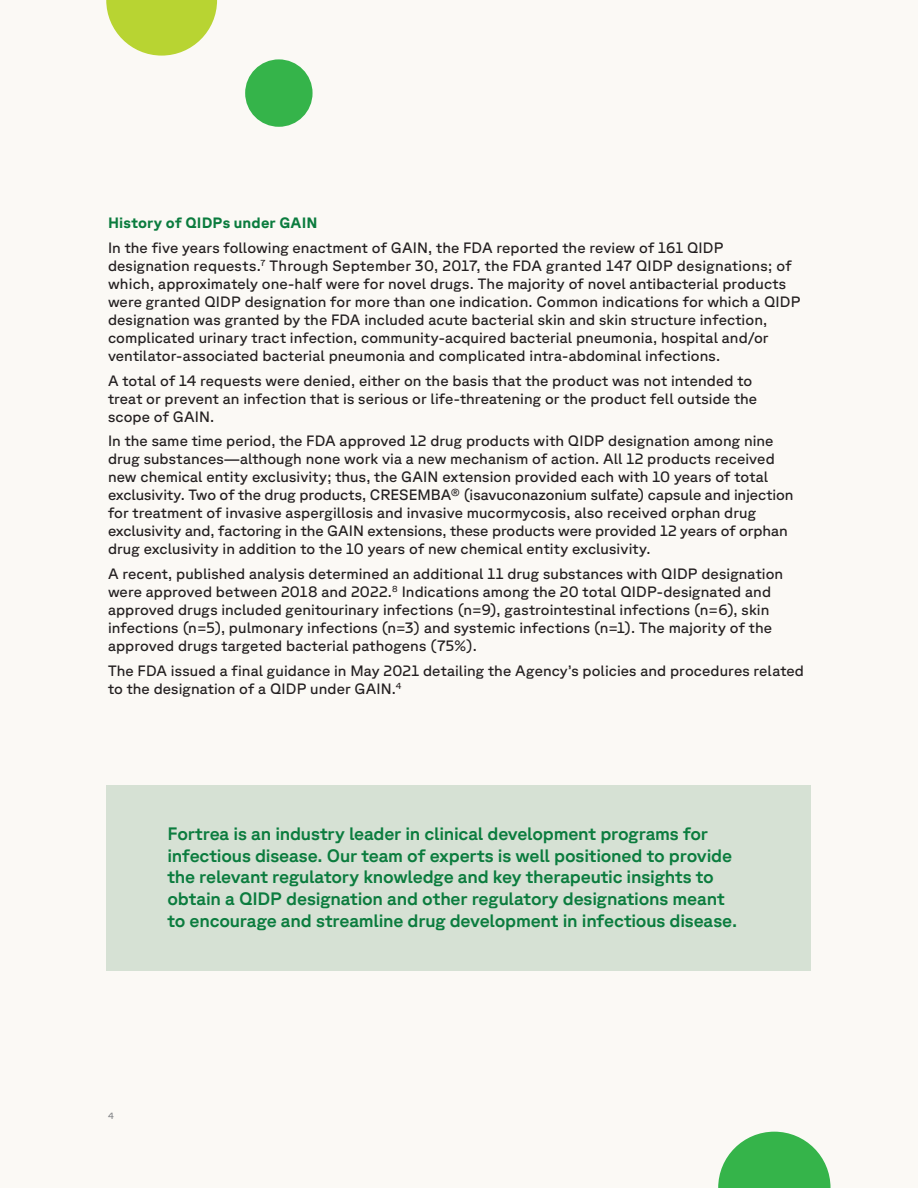
<style>
.page{position:relative;width:918px;height:1188px;background:#fbf9f5}
.page>*{position:absolute;margin:0;border:0;box-sizing:border-box;transform-origin:0 0}
.Body_Copy{font:500 18px/21.6px "GT Planar";letter-spacing:-.01em;color:#0b7c3e}
.Body_Copy-2{font:15px/18px "GT Planar";letter-spacing:.005em;color:#231f20}
.Body_Header_-_Forest{font:700 15px "GT Planar";letter-spacing:.01em;color:#0b7c3e}
.t1{font:9px "GT Planar";color:#808285}
</style>
<div class="page">
<svg style="left:718px;top:1132px;width:113px;height:56px"></svg>
<svg style="left:106px;top:0;width:111px;height:56px"></svg>
<div style="left:245px;top:59px;width:68px;height:68px;background:#35b44a;border-radius:50%"></div>
<div style="left:106px;top:785px;width:705px;height:186px;background:#d6e1d4"></div>
<p class="Body_Header_-_Forest" style="left:108px;top:214px;width:211px">History of QIDPs under GAIN</p>
<p class="Body_Copy-2" style="left:108px;top:238px;width:694px">In the five years following enactment of GAIN, the FDA reported the review of 161 QIDP designation requests.<sup>7</sup> Through September 30, 2017, the FDA granted 147 QIDP designations; of which, approximately one-half were for novel drugs. The majority of novel antibacterial products were granted QIDP designation for more than one indication. Common indications for which a QIDP designation was granted by the FDA included acute bacterial skin and skin structure infection, complicated urinary tract infection, community-acquired bacterial pneumonia, hospital and/or ventilator-associated bacterial pneumonia and complicated intra-abdominal infections.</p>
<p class="Body_Copy-2" style="left:108px;top:371px;width:651px">A total of 14 requests were denied, either on the basis that the product was not intended to treat or prevent an infection that is serious or life-threatening or the product fell outside the scope of GAIN.</p>
<p class="Body_Copy-2" style="left:108px;top:432px;width:687px">In the same time period, the FDA approved 12 drug products with QIDP designation among nine drug substances—although none work via a new mechanism of action. All 12 products received new chemical entity exclusivity; thus, the GAIN extension provided each with 10 years of total exclusivity. Two of the drug products, CRESEMBA® (isavuconazonium sulfate) capsule and injection for treatment of invasive aspergillosis and invasive mucormycosis, also received orphan drug exclusivity and, factoring in the GAIN extensions, these products were provided 12 years of orphan drug exclusivity in addition to the 10 years of new chemical entity exclusivity.</p>
<p class="Body_Copy-2" style="left:108px;top:565px;width:677px">A recent, published analysis determined an additional 11 drug substances with QIDP designation were approved between 2018 and 2022.<sup>8</sup> Indications among the 20 total QIDP-designated and approved drugs included genitourinary infections (n=9), gastrointestinal infections (n=6), skin infections (n=5), pulmonary infections (n=3) and systemic infections (n=1). The majority of the approved drugs targeted bacterial pathogens (75%).</p>
<p class="Body_Copy-2" style="left:108px;top:661px;width:698px">The FDA issued a final guidance in May 2021 detailing the Agency’s policies and procedures related to the designation of a QIDP under GAIN.<sup>4</sup></p>
<p class="Body_Copy" style="left:167px;top:823px;width:571px">Fortrea is an industry leader in clinical development programs for infectious disease. Our team of experts is well positioned to provide the relevant regulatory knowledge and key therapeutic insights to obtain a QIDP designation and other regulatory designations meant to encourage and streamline drug development in infectious disease.</p>
<p class="t1" style="left:108px;top:1111px;width:7px">4</p>
</div>
